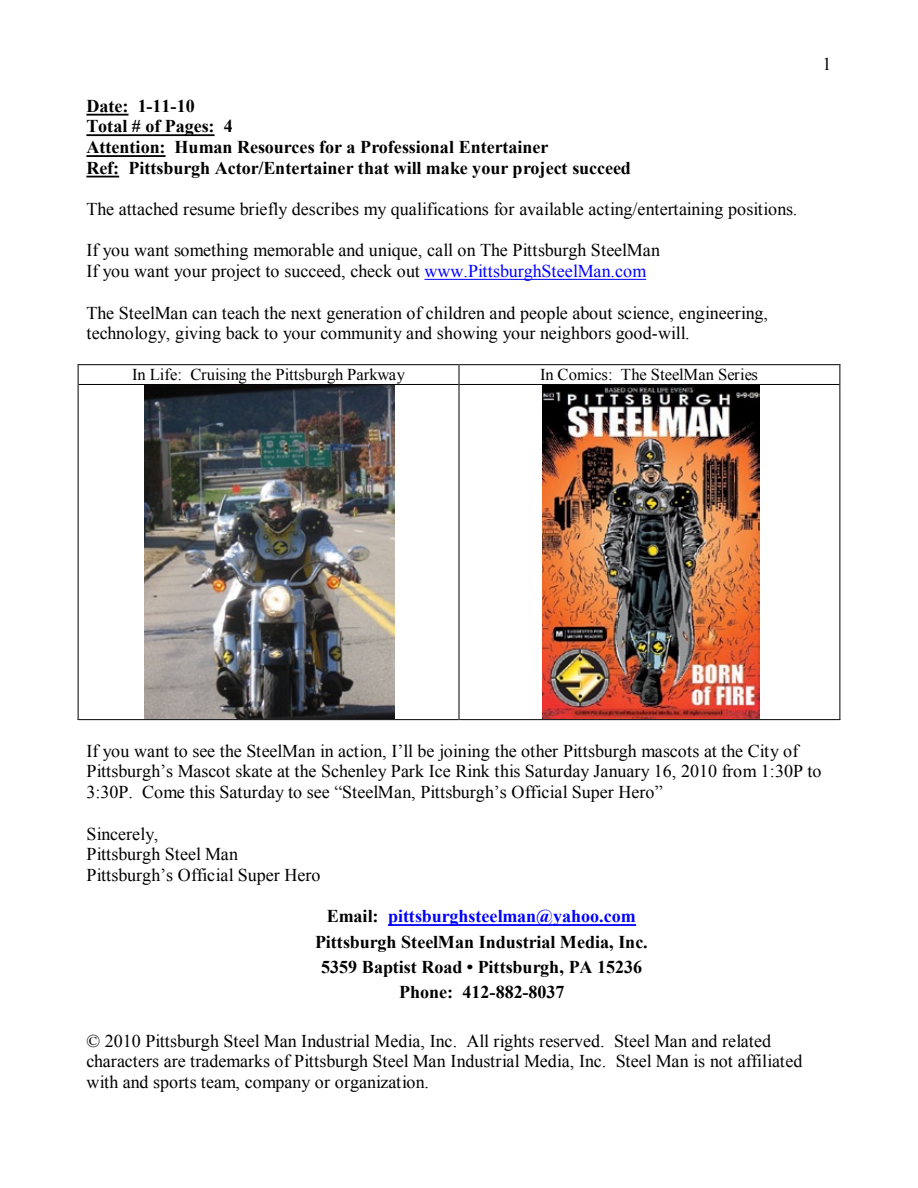
<style>
.page{position:relative;width:918px;height:1188px;background:#fff}
.page>*{position:absolute;margin:0;border:0;box-sizing:border-box;transform-origin:0 0}
.t1{font:18px/20.7px "Times New Roman";color:#000}
.t2{font:700 18px/20.7px "Times New Roman";color:#000}
.t3{font:16.5px "Times New Roman";color:#000}
.s1{color:#00f}
</style>
<div class="page">
<hr style="left:86px;top:114px;width:43px;height:2px;background:#000">
<hr style="left:86px;top:134px;width:129px;height:2px;background:#000">
<hr style="left:86px;top:155px;width:80px;height:2px;background:#000">
<hr style="left:86px;top:176px;width:33px;height:1px;background:#000">
<hr style="left:424px;top:279px;width:222px;height:1px;background:#00f">
<hr style="left:78px;top:364px;width:381px;height:1px;background:#000">
<hr style="left:459px;top:364px;width:381px;height:1px;background:#000">
<svg style="left:78px;top:364px;width:1px;height:20px"></svg>
<hr style="left:78px;top:384px;width:381px;height:1px;background:#000">
<svg style="left:459px;top:364px;width:1px;height:20px"></svg>
<hr style="left:459px;top:384px;width:381px;height:1px;background:#000">
<svg style="left:840px;top:364px;width:1px;height:21px"></svg>
<hr style="left:78px;top:385px;width:1px;height:334px;background:#000">
<hr style="left:78px;top:719px;width:381px;height:1px;background:#000">
<hr style="left:459px;top:385px;width:1px;height:334px;background:#000">
<hr style="left:459px;top:719px;width:381px;height:1px;background:#000">
<hr style="left:840px;top:385px;width:1px;height:334px;background:#000">
<hr style="left:388px;top:924px;width:248px;height:2px;background:#00f">
<img style="left:145px;top:385px;width:250px;height:334px">
<img style="left:543px;top:385px;width:216px;height:334px">
<p class="t2" style="left:86px;top:95px;width:546px">Date: 1-11-10<br>Total # of Pages: 4<br>Attention: Human Resources for a Professional Entertainer<br>Ref: Pittsburgh Actor/Entertainer that will make your project succeed</p>
<p class="t1" style="left:86px;top:198px;width:712px">The attached resume briefly describes my qualifications for available acting/entertaining positions.</p>
<p class="t1" style="left:86px;top:240px;width:575px">If you want something memorable and unique, call on The Pittsburgh SteelMan<br>If you want your project to succeed, check out <span class="s1">www.PittsburghSteelMan.com</span></p>
<p class="t1" style="left:86px;top:302px;width:683px">The SteelMan can teach the next generation of children and people about science, engineering, technology, giving back to your community and showing your neighbors good-will.</p>
<p class="t3" style="left:132px;top:364px;width:275px">In Life: Cruising the Pittsburgh Parkway</p>
<p class="t3" style="left:540px;top:364px;width:219px">In Comics: The SteelMan Series</p>
<p class="t1" style="left:823px;top:54px;width:11px">1</p>
<p class="t1" style="left:86px;top:740px;width:737px">If you want to see the SteelMan in action, I’ll be joining the other Pittsburgh mascots at the City of<br>Pittsburgh’s Mascot skate at the Schenley Park Ice Rink this Saturday January 16, 2010 from 1:30P to<br>3:30P. Come this Saturday to see “SteelMan, Pittsburgh’s Official Super Hero”</p>
<p class="t1" style="left:86px;top:823px;width:236px">Sincerely,<br>Pittsburgh Steel Man<br>Pittsburgh’s Official Super Hero</p>
<p class="t2" style="left:315px;top:903px;width:334px;line-height:25.2px;text-align:center">Email: <span class="s1">pittsburghsteelman@yahoo.com </span>Pittsburgh SteelMan Industrial Media, Inc.<br>5359 Baptist Road • Pittsburgh, PA 15236<br>Phone: 412-882-8037</p>
<p class="t1" style="left:86px;top:1030px;width:718px">© 2010 Pittsburgh Steel Man Industrial Media, Inc. All rights reserved. Steel Man and related characters are trademarks of Pittsburgh Steel Man Industrial Media, Inc. Steel Man is not affiliated with and sports team, company or organization.</p>
</div>
